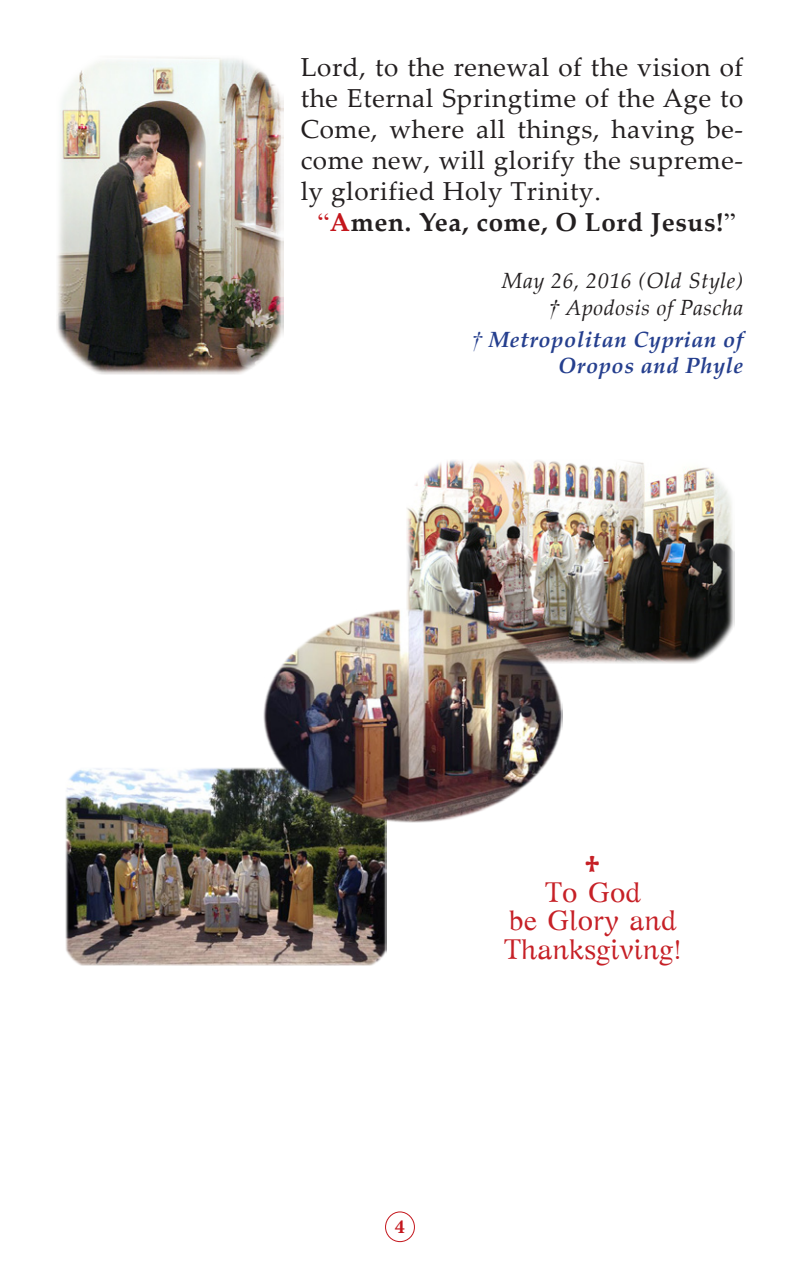
<style>
.page{position:relative;width:800px;height:1270px;background:#fff}
.page>*{position:absolute;margin:0;border:0;box-sizing:border-box;transform-origin:0 0}
.t1{font:28px/28.8px "GFS Artemisia";color:#c62026}
.t2{font:26px/31px "Palatino Linotype";letter-spacing:.025em;color:#231f20;text-align:justify}
.t3{font:700 26px "Palatino Linotype";letter-spacing:.025em;color:#231f20}
.t4{font:24px "Byz Eikones Pan Normal";color:#c62026}
.t5{font:italic 22px "Palatino Linotype";letter-spacing:.025em;color:#231f20}
.t6{font:italic 700 22px "Palatino Linotype";letter-spacing:.025em;color:#253f8e}
.t7{font:700 20px "Minion Pro";color:#c4161c}
.s1{font-family:"CTOS New Times Roman Test 1";font-weight:400;color:#c4161c}
.s2{color:#c4161c}
.s3{font-family:"CTOS New Times Roman Test 1";font-weight:400}
.s4{font-family:"CTOS New Times Italic Test 1";font-style:normal}
.s5{font-family:"CTOS New Times Italic Test 1";font-weight:400;font-style:normal}
.s6{font-family:"GFS Baskerville"}
</style>
<div class="page">
<div style="left:385px;top:1212px;width:30px;height:30px;border:1px solid #c4161c;border-radius:50%"></div>
<img style="left:57px;top:57px;width:227px;height:317px">
<img style="left:407px;top:460px;width:328px;height:204px">
<img style="left:65px;top:767px;width:321px;height:198px">
<img style="left:264px;top:608px;width:299px;height:215px">
<p class="t2" style="left:301px;top:50px;width:444px">Lord, to the renewal of the vision of the Eternal Springtime of the Age to Come, where all things, having be&shy;come new, will glorify the supreme&shy;ly glorified Holy Trinity.</p>
<p class="t3" style="left:318px;top:203px;width:419px"><span class="s1">“</span><span class="s2">A</span>men. Yea, come, O Lord Jesus!<span class="s3">”</span></p>
<p class="t5" style="left:502px;top:265px;width:243px">May 26, 2016 (Old Style)</p>
<p class="t5" style="left:548px;top:292px;width:197px"><span class="s4">†</span> Apodosis of Pascha</p>
<p class="t6" style="left:471px;top:324px;width:274px"><span class="s5">†</span> Metropolitan Cyprian of</p>
<p class="t6" style="left:558px;top:350px;width:187px">Oropos and Phyle</p>
<p class="t4" style="left:586px;top:848px;width:17px">+</p>
<p class="t1" style="left:545px;top:876px;width:97px">To God</p>
<p class="t1" style="left:504px;top:904px;width:180px">be Glory and<br>Thanksgiving<span class="s6">!</span></p>
<p class="t7" style="left:395px;top:1213px;width:11px">4</p>
</div>
